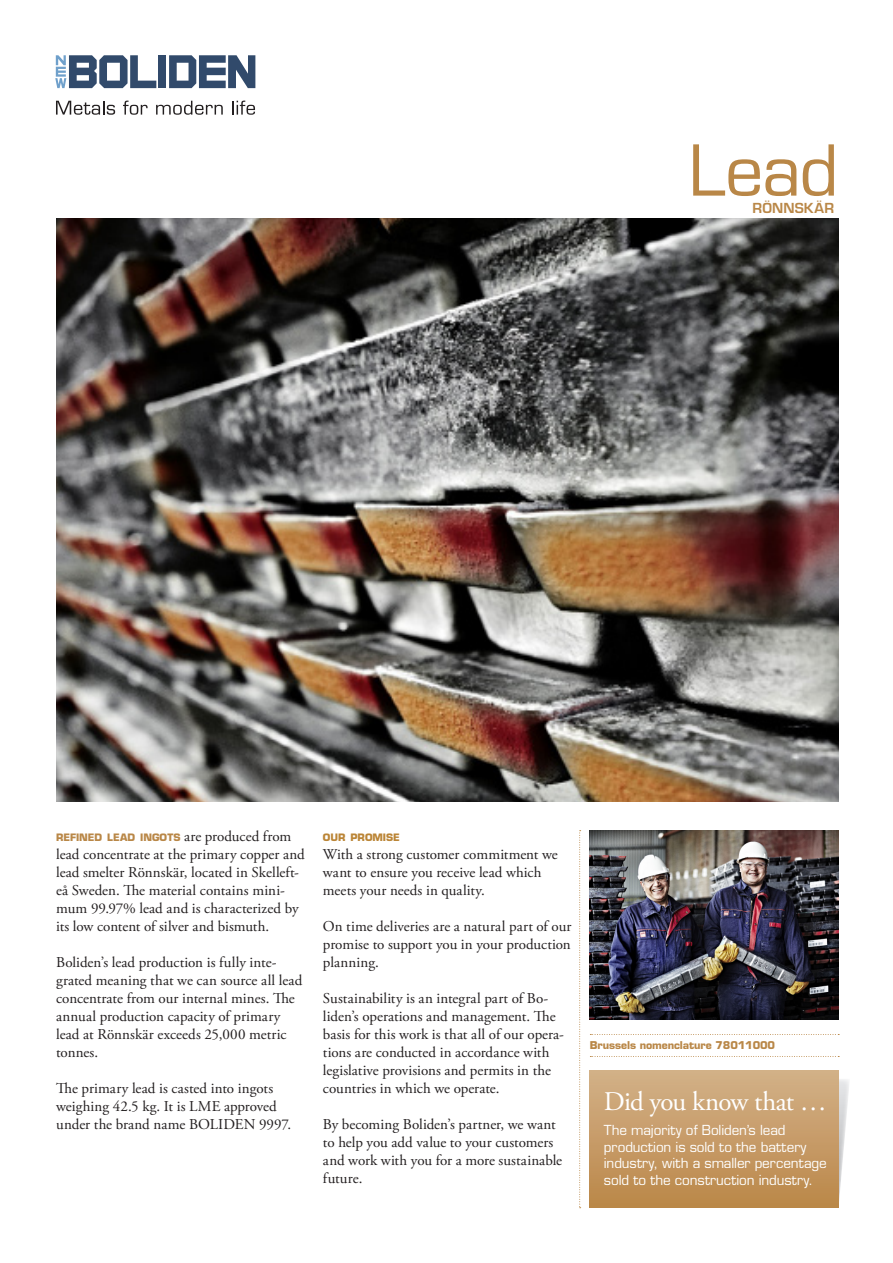
<style>
.page{position:relative;width:893px;height:1263px;background:#fff}
.page>*{position:absolute;margin:0;border:0;box-sizing:border-box;transform-origin:0 0}
.t1{font:68.25px "Eurostile LT Std";color:#b98747}
.t2{font:27px "Adobe Garamond Pro";letter-spacing:-.035em;color:#fff}
.t3{font:15px/18px "Adobe Garamond Pro";letter-spacing:.005em;color:#231f20}
.t4{font:13.5px/16.5px "Eurostile LT Std";letter-spacing:-.005em;color:#fff}
.t5{font:600 13.5px "Eurostile LT Std";letter-spacing:.015em;color:#b98747}
.t6{font:700 10.5px "Eurostile LT Std";letter-spacing:-.01em;color:#b98747}
.t7{font:700 10.05px "Eurostile LT Std";letter-spacing:-.005em;color:#b98747}
.t8{font:700 10.05px "Eurostile LT Std";letter-spacing:-.005em;color:#bb8536}
.s1{font-family:"Adobe Garamond Pro";font-weight:400;font-size:15px;color:#231f20}
</style>
<div class="page">
<div style="left:159px;top:55px;width:7px;height:33px;background:#314a6b"></div>
<svg style="left:169px;top:55px;width:86px;height:33px"></svg>
<svg style="left:55px;top:55px;width:101px;height:33px"></svg>
<svg style="left:56px;top:101px;width:59px;height:14px"></svg>
<svg style="left:123px;top:101px;width:25px;height:14px"></svg>
<svg style="left:156px;top:101px;width:67px;height:14px"></svg>
<svg style="left:232px;top:101px;width:23px;height:14px"></svg>
<svg style="left:579px;top:830px;width:2px;height:378px"></svg>
<svg style="left:839px;top:1079px;width:10px;height:120px"></svg>
<div style="left:590px;top:1070px;width:249px;height:138px;background:linear-gradient(to bottom,#d3b189,#bb8748)"></div>
<svg style="left:590px;top:1034px;width:249px;height:1px"></svg>
<svg style="left:590px;top:1056px;width:249px;height:1px"></svg>
<img style="left:590px;top:830px;width:249px;height:189px">
<img style="left:56px;top:219px;width:783px;height:582px">
<p class="t1" style="left:688px;top:130px;width:152px">Lead</p>
<p class="t5" style="left:752px;top:199px;width:83px">RÖNNSKÄR</p>
<p class="t7" style="left:56px;top:831px;width:237px">REFINED LEAD INGOTS <span class="s1">are produced from</span></p>
<p class="t3" style="left:56px;top:846px;width:250px">lead concentrate at the primary copper and lead smelter Rönnskär, located in Skelleft&shy;eå Sweden. The material contains mini&shy;mum 99.97% lead and is characterized by its low content of silver and bismuth.</p>
<p class="t3" style="left:56px;top:954px;width:248px">Boliden’s lead production is fully inte&shy;grated meaning that we can source all lead concentrate from our internal mines. The annual production capacity of primary lead at Rönnskär exceeds 25,000 metric tonnes.</p>
<p class="t3" style="left:56px;top:1080px;width:237px">The primary lead is casted into ingots weighing 42.5 kg. It is LME approved under the brand name BOLIDEN 9997.</p>
<p class="t8" style="left:323px;top:831px;width:78px">OUR PROMISE</p>
<p class="t3" style="left:323px;top:846px;width:236px">With a strong customer commitment we want to ensure you receive lead which meets your needs in quality.</p>
<p class="t3" style="left:323px;top:918px;width:250px;text-align:justify">On time deliveries are a natural part of our promise to support you in your production planning.</p>
<p class="t3" style="left:323px;top:990px;width:243px">Sustainability is an integral part of Bo&shy;liden’s operations and management. The basis for this work is that all of our opera&shy;tions are conducted in accordance with legislative provisions and permits in the countries in which we operate.</p>
<p class="t3" style="left:323px;top:1116px;width:241px">By becoming Boliden’s partner, we want to help you add value to your customers and work with you for a more sustainable future.</p>
<p class="t6" style="left:590px;top:1038px;width:187px">Brussels nomenclature 78011000</p>
<p class="t2" style="left:604px;top:1085px;width:224px">Did you know that …</p>
<p class="t4" style="left:604px;top:1122px;width:224px">The majority of Boliden’s lead production is sold to the battery industry, with a smaller percentage sold to the construction industry.</p>
<p class="t2" style="left:603px;top:1125px;width:41px">Did</p>
</div>
